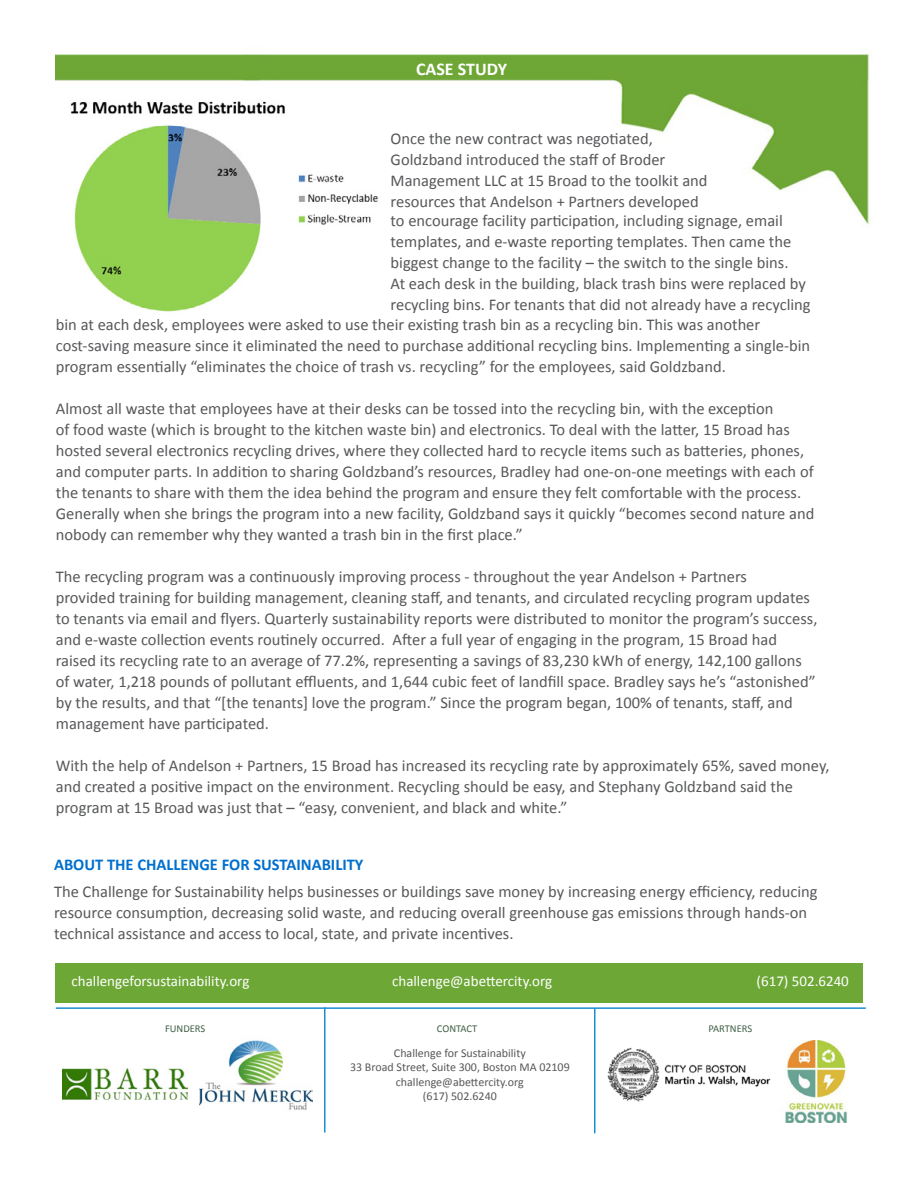
<style>
.page{position:relative;width:918px;height:1188px;background:#fff}
.page>*{position:absolute;margin:0;border:0;box-sizing:border-box;transform-origin:0 0}
.t1{font:700 18px "Calibri";color:#fff}
.t2{font:16.5px/21px "Calibri";color:#57585a}
.t3{font:700 16.5px "Calibri";color:#006fcd}
.t4{font:15px "Calibri";color:#fff}
.t5{font:12px/14.4px "Calibri";color:#57585a;text-align:center}
.t6{font:10.5px "Calibri";color:#406147}
</style>
<div class="page">
<img style="left:56px;top:53px;width:816px;height:172px">
<div style="left:55px;top:963px;width:808px;height:40px;background:#6da736"></div>
<hr style="left:56px;top:1007px;width:810px;height:2px;background:#198ed1">
<hr style="left:324px;top:1007px;width:2px;height:125px;background:#198ed1">
<hr style="left:594px;top:1008px;width:2px;height:125px;background:#198ed1">
<img style="left:607px;top:1047px;width:164px;height:55px">
<img style="left:785px;top:1040px;width:62px;height:83px">
<img style="left:200px;top:1040px;width:113px;height:70px">
<img style="left:62px;top:1069px;width:125px;height:30px">
<img style="left:64px;top:96px;width:320px;height:216px">
<p class="t1" style="left:416px;top:58px;width:93px">CASE STUDY</p>
<p class="t2" style="left:391px;top:129px;width:318px">Once the new contract was negotiated, Goldzband introduced the staff of Broder Management LLC at 15 Broad to the toolkit and resources that Andelson + Partners developed</p>
<p class="t2" style="left:391px;top:210px;width:422px">to encourage facility participation, including signage, email templates, and e-waste reporting templates. Then came the biggest change to the facility – the switch to the single bins.<br>At each desk in the building, black trash bins were replaced by recycling bins. For tenants that did not already have a recycling</p>
<p class="t2" style="left:56px;top:314px;width:756px">bin at each desk, employees were asked to use their existing trash bin as a recycling bin. This was another cost-saving measure since it eliminated the need to purchase additional recycling bins. Implementing a single-bin program essentially “eliminates the choice of trash vs. recycling” for the employees, said Goldzband.</p>
<p class="t2" style="left:56px;top:398px;width:760px">Almost all waste that employees have at their desks can be tossed into the recycling bin, with the exception<br>of food waste (which is brought to the kitchen waste bin) and electronics. To deal with the latter, 15 Broad has hosted several electronics recycling drives, where they collected hard to recycle items such as batteries, phones, and computer parts. In addition to sharing Goldzband’s resources, Bradley had one-on-one meetings with each of the tenants to share with them the idea behind the program and ensure they felt comfortable with the process.<br>Generally when she brings the program into a new facility, Goldzband says it quickly “becomes second nature and nobody can remember why they wanted a trash bin in the first place.”</p>
<p class="t2" style="left:56px;top:566px;width:763px">The recycling program was a continuously improving process - throughout the year Andelson + Partners<br>provided training for building management, cleaning staff, and tenants, and circulated recycling program updates to tenants via email and flyers. Quarterly sustainability reports were distributed to monitor the program’s success, and e-waste collection events routinely occurred. After a full year of engaging in the program, 15 Broad had raised its recycling rate to an average of 77.2%, representing a savings of 83,230 kWh of energy, 142,100 gallons of water, 1,218 pounds of pollutant effluents, and 1,644 cubic feet of landfill space. Bradley says he’s “astonished” by the results, and that “[the tenants] love the program.” Since the program began, 100% of tenants, staff, and management have participated.</p>
<p class="t2" style="left:56px;top:755px;width:775px">With the help of Andelson + Partners, 15 Broad has increased its recycling rate by approximately 65%, saved money, and created a positive impact on the environment. Recycling should be easy, and Stephany Goldzband said the program at 15 Broad was just that – “easy, convenient, and black and white.”</p>
<p class="t3" style="left:54px;top:854px;width:311px">ABOUT THE CHALLENGE FOR SUSTAINABILITY</p>
<p class="t2" style="left:54px;top:882px;width:765px">The Challenge for Sustainability helps businesses or buildings save money by increasing energy efficiency, reducing resource consumption, decreasing solid waste, and reducing overall greenhouse gas emissions through hands-on technical assistance and access to local, state, and private incentives.</p>
<p class="t4" style="left:72px;top:971px;width:179px">challengeforsustainability.org</p>
<p class="t4" style="left:392px;top:971px;width:162px">challenge@abettercity.org</p>
<p class="t4" style="left:757px;top:971px;width:94px">(617) 502.6240</p>
<p class="t6" style="left:165px;top:1022px;width:42px">FUNDERS</p>
<p class="t6" style="left:437px;top:1022px;width:42px">CONTACT</p>
<p class="t6" style="left:708px;top:1022px;width:45px">PARTNERS</p>
<p class="t5" style="left:350px;top:1046px;width:221px">Challenge for Sustainability<br>33 Broad Street, Suite 300, Boston MA 02109 challenge@abettercity.org<br>(617) 502.6240</p>
</div>
